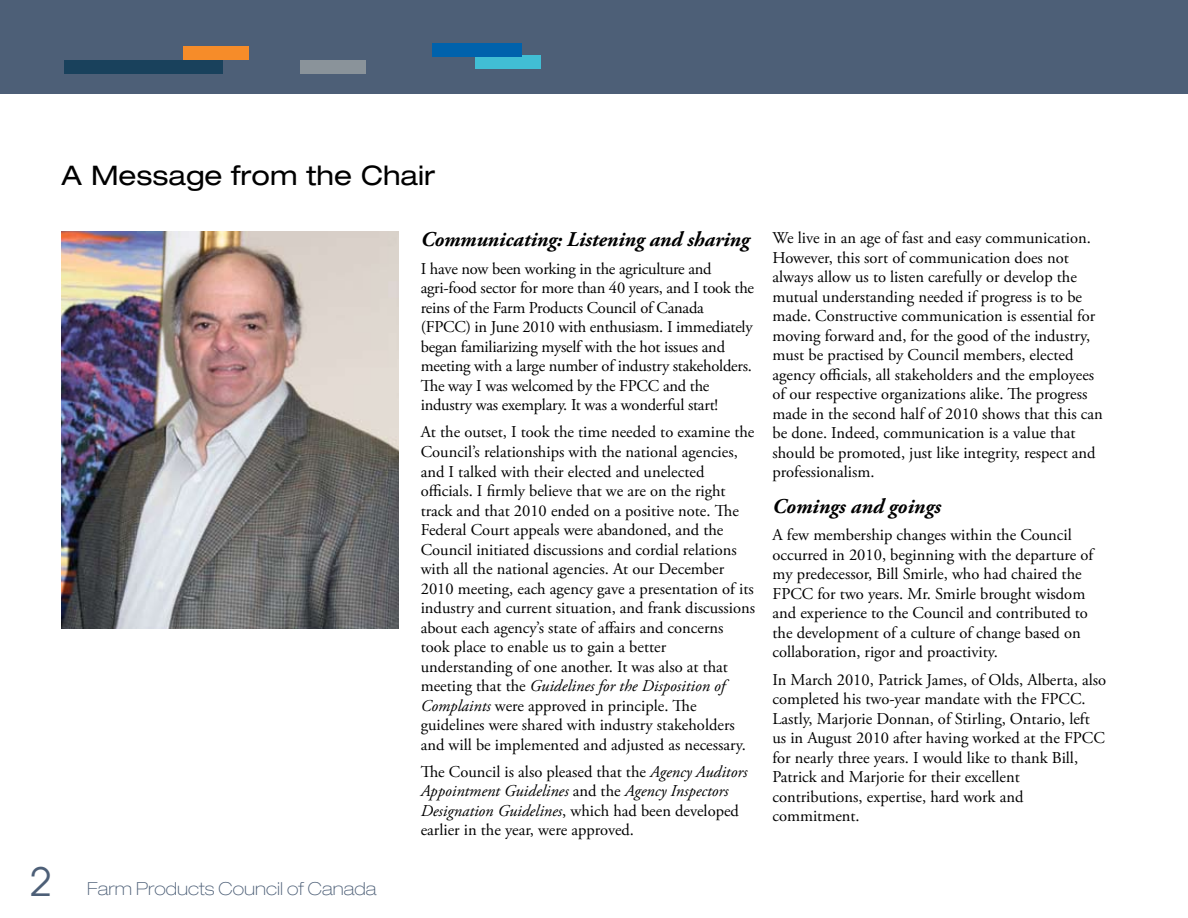
<style>
.page{position:relative;width:1188px;height:918px;background:#fff}
.page>*{position:absolute;margin:0;border:0;box-sizing:border-box;transform-origin:0 0}
.t1{font:expanded 27px "Helvetica Neue";color:#000}
.t2{font:italic 700 21px "Adobe Garamond Pro";letter-spacing:-.005em;color:#000}
.t3{font:100 expanded 18px "Helvetica Neue";color:#4d5f77}
.t4{font:16.5px/19.5px "Adobe Garamond Pro";color:#000}
.s1{font-family:"Strogij";font-weight:400;font-stretch:normal;font-size:39px}
.s2{font-style:italic}
</style>
<div class="page">
<div style="left:0;top:0;width:1188px;height:93px;background:#4d5f77"></div>
<div style="left:64px;top:60px;width:160px;height:14px;background:#19415c"></div>
<div style="left:183px;top:46px;width:66px;height:14px;background:#f68c29"></div>
<div style="left:300px;top:60px;width:66px;height:14px;background:#8a939a"></div>
<div style="left:476px;top:56px;width:66px;height:13px;background:#41bed4"></div>
<div style="left:432px;top:44px;width:90px;height:13px;background:#0062ac"></div>
<img style="left:62px;top:231px;width:337px;height:398px">
<h1 class="t1" style="left:62px;top:159px;width:375px">A Message from the Chair</h1>
<p class="t3" style="left:30px;top:878px;width:348px"><span class="s1">2</span> Farm Products Council of Canada</p>
<p class="t2" style="left:421px;top:227px;width:330px">Communicating: Listening and sharing</p>
<p class="t4" style="left:421px;top:259px;width:335px">I have now been working in the agriculture and agri-food sector for more than 40 years, and I took the reins of the Farm Products Council of Canada (FPCC) in June 2010 with enthusiasm. I immediately began familiarizing myself with the hot issues and meeting with a large number of industry stakeholders.<br>The way I was welcomed by the FPCC and the industry was exemplary. It was a wonderful start!</p>
<p class="t4" style="left:421px;top:423px;width:336px">At the outset, I took the time needed to examine the Council’s relationships with the national agencies, and I talked with their elected and unelected officials. I firmly believe that we are on the right track and that 2010 ended on a positive note. The Federal Court appeals were abandoned, and the Council initiated discussions and cordial relations with all the national agencies. At our December 2010 meeting, each agency gave a presentation of its industry and current situation, and frank discussions about each agency’s state of affairs and concerns took place to enable us to gain a better understanding of one another. It was also at that meeting that the <span class="s2">Guidelines for the Disposition of Complaints</span> were approved in principle. The guidelines were shared with industry stakeholders and will be implemented and adjusted as necessary.</p>
<p class="t4" style="left:421px;top:763px;width:328px">The Council is also pleased that the <span class="s2">Agency Auditors Appointment Guidelines</span> and the <span class="s2">Agency Inspectors Designation Guidelines</span>, which had been developed earlier in the year, were approved.</p>
<p class="t4" style="left:772px;top:229px;width:332px">We live in an age of fast and easy communication.<br>However, this sort of communication does not always allow us to listen carefully or develop the mutual understanding needed if progress is to be made. Constructive communication is essential for moving forward and, for the good of the industry, must be practised by Council members, elected agency officials, all stakeholders and the employees of our respective organizations alike. The progress made in the second half of 2010 shows that this can be done. Indeed, communication is a value that should be promoted, just like integrity, respect and professionalism.</p>
<p class="t2" style="left:772px;top:494px;width:170px">Comings and goings</p>
<p class="t4" style="left:772px;top:526px;width:322px">A few membership changes within the Council occurred in 2010, beginning with the departure of my predecessor, Bill Smirle, who had chaired the FPCC for two years. Mr. Smirle brought wisdom and experience to the Council and contributed to the development of a culture of change based on collaboration, rigor and proactivity.</p>
<p class="t4" style="left:772px;top:670px;width:335px">In March 2010, Patrick James, of Olds, Alberta, also completed his two-year mandate with the FPCC.<br>Lastly, Marjorie Donnan, of Stirling, Ontario, left us in August 2010 after having worked at the FPCC for nearly three years. I would like to thank Bill, Patrick and Marjorie for their excellent contributions, expertise, hard work and commitment.</p>
</div>
